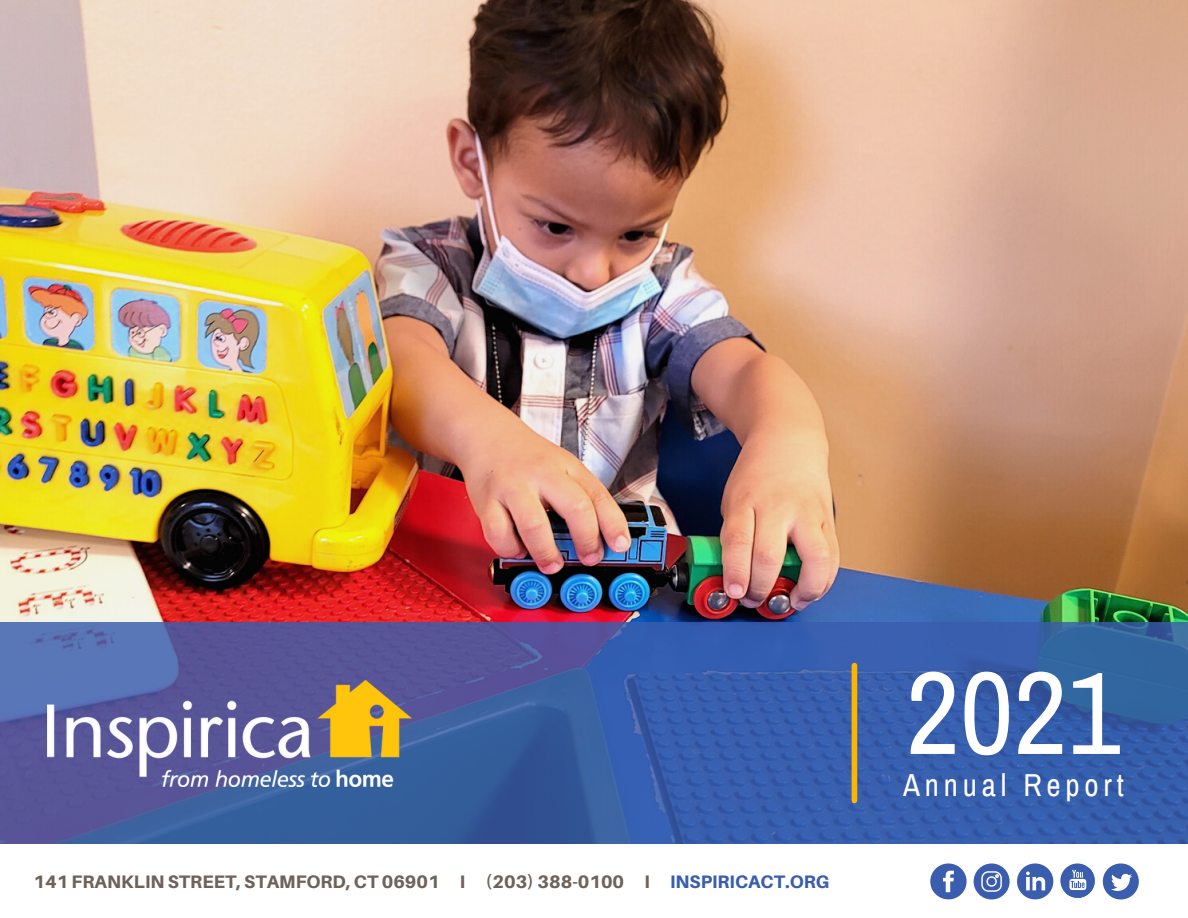
<style>
.page{position:relative;width:1188px;height:918px;background:#fff}
.page>*{position:absolute;margin:0;border:0;box-sizing:border-box;transform-origin:0 0}
.t1{font:117.9px "Archivo Narrow";color:#fff}
.t2{font:31.05px "Archivo Narrow";letter-spacing:.155em;color:#fff}
.t3{font:800 18.15px "Aileron";color:#6e6259}
.s1{color:#3a5dae}
</style>
<div class="page">
<img style="left:0;top:0;width:1188px;height:623px">
<svg style="left:0;top:623px;width:1188px;height:221px;background:#3d5da4"></svg>
<img style="left:47px;top:680px;width:365px;height:106px">
<div style="left:852px;top:666px;width:5px;height:135px;background:#ffb500"></div>
<svg style="left:930px;top:863px;width:37px;height:36px"></svg>
<svg style="left:1103px;top:863px;width:36px;height:36px"></svg>
<svg style="left:1017px;top:863px;width:36px;height:36px"></svg>
<svg style="left:1060px;top:863px;width:35px;height:35px"></svg>
<svg style="left:1065px;top:869px;width:30px;height:29px"></svg>
<svg style="left:974px;top:863px;width:36px;height:36px"></svg>
<p class="t3" style="left:33px;top:871px;width:797px">141 FRANKLIN STREET, STAMFORD, CT 06901 I (203) 388-0100 I <span class="s1">INSPIRICACT.ORG</span></p>
<p class="t1" style="left:906px;top:650px;width:217px">2021</p>
<p class="t2" style="left:903px;top:769px;width:222px">Annual Report</p>
</div>
